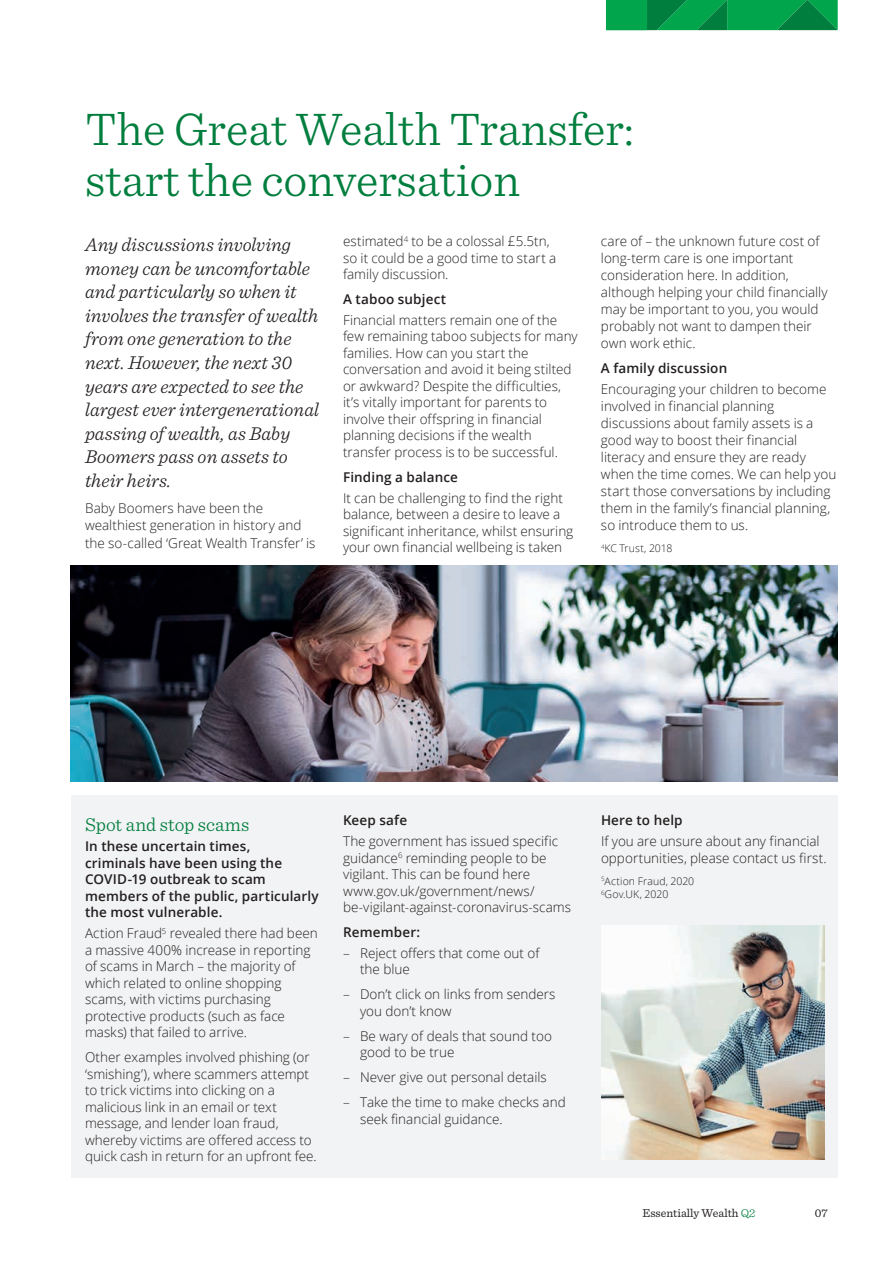
<style>
.page{position:relative;width:893px;height:1263px;background:#fff}
.page>*{position:absolute;margin:0;border:0;box-sizing:border-box;transform-origin:0 0}
.t1{font:300 48px/51px "Sentinel";color:#007e3e}
.t2{font:italic 300 19.5px/23.5px "Sentinel";color:#231f20}
.t3{font:300 19.5px "Sentinel";color:#007e3e}
.t4{font:300 13.5px/16.5px "Open Sans";color:#231f20}
.t5{font:600 13.5px/16.5px "Open Sans";letter-spacing:.01em;color:#231f20}
.t6{font:12px "Sentinel";color:#231f20}
.t7{font:300 10.5px/13.5px "Open Sans";letter-spacing:.01em;color:#231f20}
.s1{font-weight:300;color:#007e3e}
</style>
<div class="page">
<svg style="left:606px;top:0;width:232px;height:30px;background:#019948"></svg>
<div style="left:71px;top:795px;width:767px;height:383px;background:#f2f3f4"></div>
<img style="left:71px;top:566px;width:767px;height:216px">
<img style="left:601px;top:926px;width:224px;height:234px">
<h1 class="t1" style="left:85px;top:100px;width:550px">The Great Wealth Transfer: start the conversation</h1>
<p class="t2" style="left:85px;top:232px;width:236px">Any discussions involving money can be uncomfortable and particularly so when it involves the transfer of wealth from one generation to the next. However, the next 30 years are expected to see the largest ever intergenerational passing of wealth, as Baby<br>Boomers pass on assets to their heirs.</p>
<p class="t4" style="left:85px;top:499px;width:232px;line-height:17.5px">Baby Boomers have been the wealthiest generation in history and the so-called ‘Great Wealth Transfer’ is</p>
<p class="t4" style="left:343px;top:232px;width:215px">estimated<sup>4</sup> to be a colossal £5.5tn, so it could be a good time to start a family discussion.</p>
<p class="t5" style="left:343px;top:291px;width:105px">A taboo subject</p>
<p class="t4" style="left:343px;top:311px;width:236px">Financial matters remain one of the few remaining taboo subjects for many families. How can you start the conversation and avoid it being stilted or awkward? Despite the difficulties, it’s vitally important for parents to involve their offspring in financial planning decisions if the wealth transfer process is to be successful.</p>
<p class="t5" style="left:343px;top:468px;width:117px">Finding a balance</p>
<p class="t4" style="left:343px;top:489px;width:232px">It can be challenging to find the right balance, between a desire to leave a significant inheritance, whilst ensuring your own financial wellbeing is taken</p>
<p class="t4" style="left:601px;top:232px;width:228px;line-height:17px">care of – the unknown future cost of long-term care is one important consideration here. In addition, although helping your child financially may be important to you, you would probably not want to dampen their own work ethic.</p>
<p class="t5" style="left:601px;top:359px;width:128px">A family discussion</p>
<p class="t4" style="left:601px;top:380px;width:237px;line-height:17px">Encouraging your children to become involved in financial planning discussions about family assets is a good way to boost their financial literacy and ensure they are ready when the time comes. We can help you start those conversations by including them in the family’s financial planning, so introduce them to us.</p>
<p class="t7" style="left:601px;top:541px;width:73px"><sup>4</sup>KC Trust, 2018</p>
<h2 class="t3" style="left:85px;top:810px;width:166px">Spot and stop scams</h2>
<p class="t5" style="left:85px;top:838px;width:235px">In these uncertain times,<br>criminals have been using the<br>COVID-19 outbreak to scam members of the public, particularly the most vulnerable.</p>
<p class="t4" style="left:85px;top:925px;width:234px">Action Fraud<sup>5</sup> revealed there had been a massive 400% increase in reporting of scams in March – the majority of which related to online shopping scams, with victims purchasing protective products (such as face masks) that failed to arrive.</p>
<p class="t4" style="left:85px;top:1049px;width:233px">Other examples involved phishing (or ‘smishing’), where scammers attempt to trick victims into clicking on a malicious link in an email or text message, and lender loan fraud, whereby victims are offered access to quick cash in return for an upfront fee.</p>
<p class="t5" style="left:343px;top:812px;width:66px">Keep safe</p>
<p class="t4" style="left:343px;top:833px;width:230px">The government has issued specific guidance<sup>6</sup> reminding people to be vigilant. This can be found here www.gov.uk/government/news/ be-vigilant-against-coronavirus-scams</p>
<p class="t5" style="left:343px;top:924px;width:79px">Remember:</p>
<p class="t4" style="left:360px;top:944px;width:181px;text-indent:-17px">– Reject offers that come out of the blue</p>
<p class="t4" style="left:360px;top:986px;width:197px;text-indent:-17px">– Don’t click on links from senders you don’t know</p>
<p class="t4" style="left:360px;top:1027px;width:193px;text-indent:-17px">– Be wary of deals that sound too good to be true</p>
<p class="t4" style="left:343px;top:1069px;width:205px">– Never give out personal details</p>
<p class="t4" style="left:360px;top:1094px;width:207px;text-indent:-17px">– Take the time to make checks and seek financial guidance.</p>
<p class="t5" style="left:601px;top:812px;width:83px">Here to help</p>
<p class="t4" style="left:601px;top:832px;width:227px">If you are unsure about any financial opportunities, please contact us first.</p>
<p class="t7" style="left:601px;top:874px;width:95px"><sup>5</sup>Action Fraud, 2020<br><sup>6</sup>Gov.UK, 2020</p>
<p class="t6" style="left:642px;top:1204px;width:115px">Essentially Wealth <span class="s1">Q2</span></p>
<p class="t6" style="left:815px;top:1204px;width:14px">07</p>
</div>
